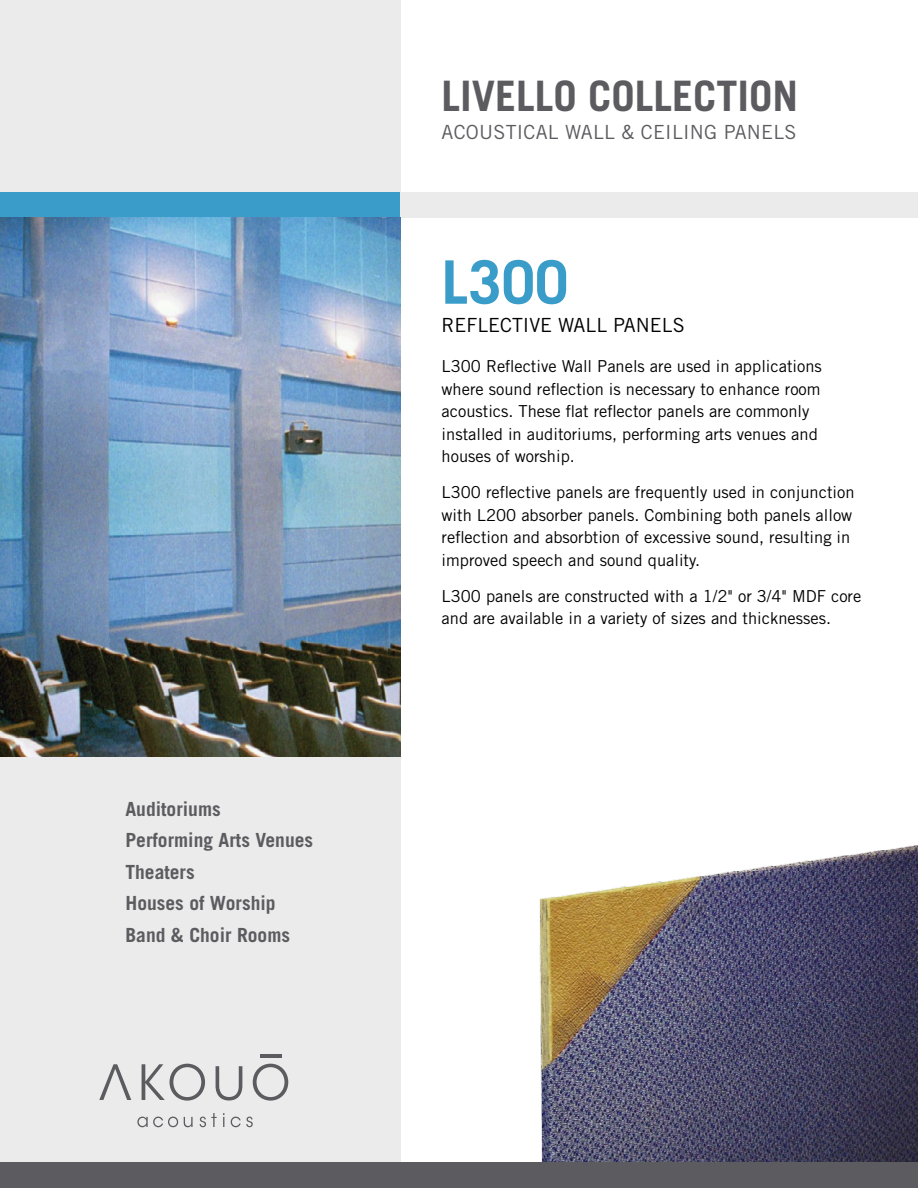
<style>
.page{position:relative;width:918px;height:1188px;background:#fff}
.page>*{position:absolute;margin:0;border:0;box-sizing:border-box;transform-origin:0 0}
.t1{font:700 60px "Trade Gothic LT Std";color:#3a9cc8}
.t2{font:700 42px "Trade Gothic LT Std";color:#5c5c60}
.t3{font:700 19.5px/31.5px "Trade Gothic LT Std";color:#5c5c60}
.t4{font:19.5px "Trade Gothic LT Std";letter-spacing:.015em;color:#5c5c60}
.t5{font:19.5px "Trade Gothic LT Std";color:#000}
.t6{font:16.5px/22.5px "Trade Gothic LT Std";color:#000}
</style>
<div class="page">
<div style="left:0;top:0;width:401px;height:1162px;background:#ebebec"></div>
<div style="left:0;top:192px;width:401px;height:26px;background:#3a9cc8"></div>
<div style="left:401px;top:192px;width:517px;height:26px;background:#ebebec"></div>
<img style="left:539px;top:846px;width:379px;height:316px">
<div style="left:0;top:1162px;width:918px;height:26px;background:#5c5c60"></div>
<svg style="left:137px;top:1117px;width:41px;height:10px"></svg>
<svg style="left:184px;top:1117px;width:9px;height:10px"></svg>
<svg style="left:200px;top:1113px;width:17px;height:14px"></svg>
<svg style="left:223px;top:1113px;width:1px;height:14px"></svg>
<svg style="left:231px;top:1117px;width:22px;height:10px"></svg>
<svg style="left:99px;top:1064px;width:32px;height:36px"></svg>
<svg style="left:142px;top:1064px;width:63px;height:37px"></svg>
<svg style="left:216px;top:1066px;width:26px;height:35px"></svg>
<svg style="left:253px;top:1064px;width:35px;height:37px"></svg>
<hr style="left:260px;top:1054px;width:21px;height:3px;background:#5c5c60">
<img style="left:0;top:218px;width:401px;height:539px">
<p class="t3" style="left:125px;top:793px;width:189px">Auditoriums<br>Performing Arts Venues<br>Theaters<br>Houses of Worship<br>Band &amp; Choir Rooms</p>
<h2 class="t2" style="left:442px;top:70px;width:358px">LIVELLO COLLECTION</h2>
<p class="t4" style="left:442px;top:120px;width:356px">ACOUSTICAL WALL &amp; CEILING PANELS</p>
<h1 class="t1" style="left:442px;top:245px;width:128px">L300</h1>
<p class="t5" style="left:442px;top:313px;width:245px">REFLECTIVE WALL PANELS</p>
<p class="t6" style="left:442px;top:355px;width:382px">L300 Reflective Wall Panels are used in applications where sound reflection is necessary to enhance room acoustics. These flat reflector panels are commonly installed in auditoriums, performing arts venues and houses of worship.</p>
<p class="t6" style="left:442px;top:481px;width:414px">L300 reflective panels are frequently used in conjunction with L200 absorber panels. Combining both panels allow reflection and absorbtion of excessive sound, resulting in improved speech and sound quality.</p>
<p class="t6" style="left:442px;top:584px;width:421px">L300 panels are constructed with a 1/2" or 3/4" MDF core and are available in a variety of sizes and thicknesses.</p>
</div>
